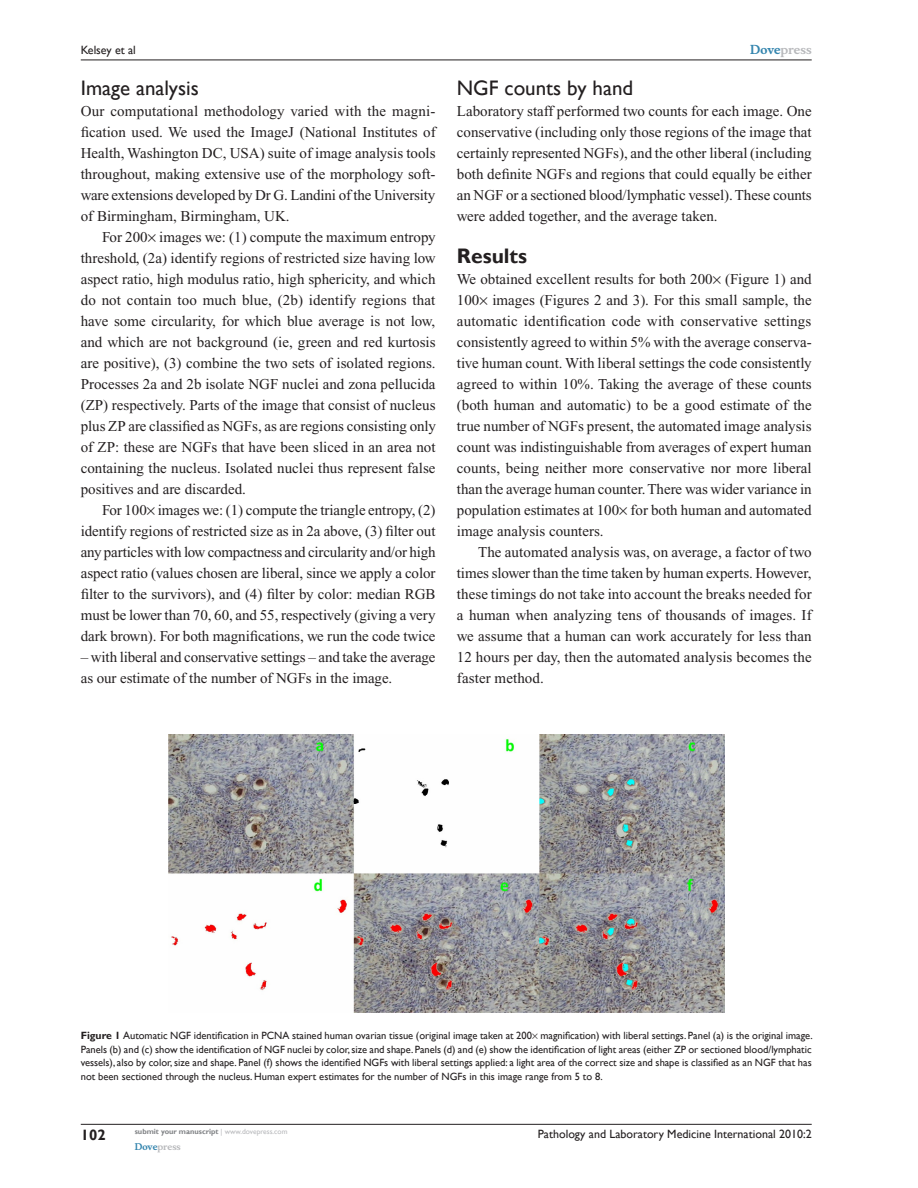
<style>
.page{position:relative;width:918px;height:1188px;background:#fff}
.page>*{position:absolute;margin:0;border:0;box-sizing:border-box;transform-origin:0 0}
.t1{font:21px "Gill Sans";color:#231f20}
.t2{font:700 21px "Gill Sans";color:#231f20}
.t3{font:15px/21px "Times New Roman";color:#231f20;text-align:justify}
.t4{font:700 15px "Gill Sans";color:#231f20}
.t5{font:12px "Gill Sans";color:#231f20}
.t6{font:700 12px "Musee";color:#b8b9bc}
.t7{font:10.5px/13.5px "Gill Sans";color:#231f20;text-align:justify}
.t8{font:700 9px "Musee";color:#b8b9bc}
.t9{font:700 7.5px "Gill Sans";color:#808285}
.s1{color:#3485ae}
.s2{font-weight:700}
.s3{font-weight:400;color:#b8b9bc}
</style>
<div class="page">
<hr style="left:81px;top:1124px;width:731px;height:1px;background:#231f20">
<hr style="left:81px;top:60px;width:731px;height:1px;background:#231f20">
<img style="left:168px;top:735px;width:556px;height:278px">
<p class="t5" style="left:81px;top:43px;width:57px">Kelsey et al</p>
<h1 class="t1" style="left:81px;top:76px;width:120px">Image analysis</h1>
<p class="t3" style="left:81px;top:101px;width:357px">Our computational methodology varied with the magni&shy;fication used. We used the ImageJ (National Institutes of Health, Washington DC, USA) suite of image analysis tools throughout, making extensive use of the morphology soft&shy;ware extensions developed by Dr G. Landini of the University of Birmingham, Birmingham, UK.</p>
<p class="t3" style="left:81px;top:227px;width:357px;text-indent:21px">For 200 images we: (1) compute the maximum entropy threshold, (2a) identify regions of restricted size having low aspect ratio, high modulus ratio, high sphericity, and which do not contain too much blue, (2b) identify regions that have some circularity, for which blue average is not low, and which are not background (ie, green and red kurtosis are positive), (3) combine the two sets of isolated regions.<br>Processes 2a and 2b isolate NGF nuclei and zona pellucida (ZP) respectively. Parts of the image that consist of nucleus plus ZP are classified as NGFs, as are regions consisting only of ZP: these are NGFs that have been sliced in an area not containing the nucleus. Isolated nuclei thus represent false positives and are discarded.</p>
<p class="t3" style="left:81px;top:500px;width:356px;text-indent:21px">For 100 images we: (1) compute the triangle entropy, (2) identify regions of restricted size as in 2a above, (3) filter out any particles with low compactness and circularity and/or high aspect ratio (values chosen are liberal, since we apply a color filter to the survivors), and (4) filter by color: median RGB must be lower than 70, 60, and 55, respectively (giving a very dark brown). For both magnifications, we run the code twice</p>
<p class="t3" style="left:81px;top:647px;width:356px">– with liberal and conservative settings – and take the average as our estimate of the number of NGFs in the image.</p>
<p class="t6" style="left:750px;top:43px;width:63px"><span class="s1">Dove</span>press</p>
<h1 class="t1" style="left:457px;top:76px;width:178px">NG F counts by hand</h1>
<p class="t3" style="left:457px;top:101px;width:356px">Laboratory staff performed two counts for each image. One conservative (including only those regions of the image that certainly represented NGFs), and the other liberal (including both definite NGFs and regions that could equally be either an NGF or a sectioned blood/lymphatic vessel). These counts were added together, and the average taken.</p>
<h1 class="t2" style="left:457px;top:244px;width:72px">Results</h1>
<p class="t3" style="left:457px;top:269px;width:356px">We obtained excellent results for both 200 (Figure 1) and 100 images (Figures 2 and 3). For this small sample, the automatic identification code with conservative settings consistently agreed to within 5% with the average conserva&shy;tive human count. With liberal settings the code consistently agreed to within 10%. Taking the average of these counts (both human and automatic) to be a good estimate of the true number of NGFs present, the automated image analysis count was indistinguishable from averages of expert human counts, being neither more conservative nor more liberal than the average human counter. There was wider variance in population estimates at 100 for both human and automated image analysis counters.</p>
<p class="t3" style="left:457px;top:542px;width:356px;text-indent:21px">The automated analysis was, on average, a factor of two times slower than the time taken by human experts. However, these timings do not take into account the breaks needed for a human when analyzing tens of thousands of images. If we assume that a human can work accurately for less than 12 hours per day, then the automated analysis becomes the faster method.</p>
<p class="t7" style="left:81px;top:1029px;width:734px"><span class="s2">Figure 1</span> Automatic NGF identification in PCNA stained human ovarian tissue (original image taken at 200 magnification) with liberal settings. Panel (a) is the original image.<br>Panels (b) and (c) show the identification of NGF nuclei by color, size and shape. Panels (d) and (e) show the identification of light areas (either ZP or sectioned blood/lymphatic vessels), also by color, size and shape. Panel (f) shows the identified NGFs with liberal settings applied: a light area of the correct size and shape is classified as an NGF that has not been sectioned through the nucleus. Human expert estimates for the number of NG Fs in this image range from 5 to 8.</p>
<p class="t4" style="left:81px;top:1126px;width:26px">102</p>
<p class="t9" style="left:135px;top:1127px;width:154px">submit your manuscript <span class="s3">| www.dovepress.com</span></p>
<p class="t8" style="left:135px;top:1141px;width:48px"><span class="s1">Dove</span>press</p>
<p class="t5" style="left:538px;top:1127px;width:275px">Pathology and Laboratory Medicine International 2010:2</p>
</div>
